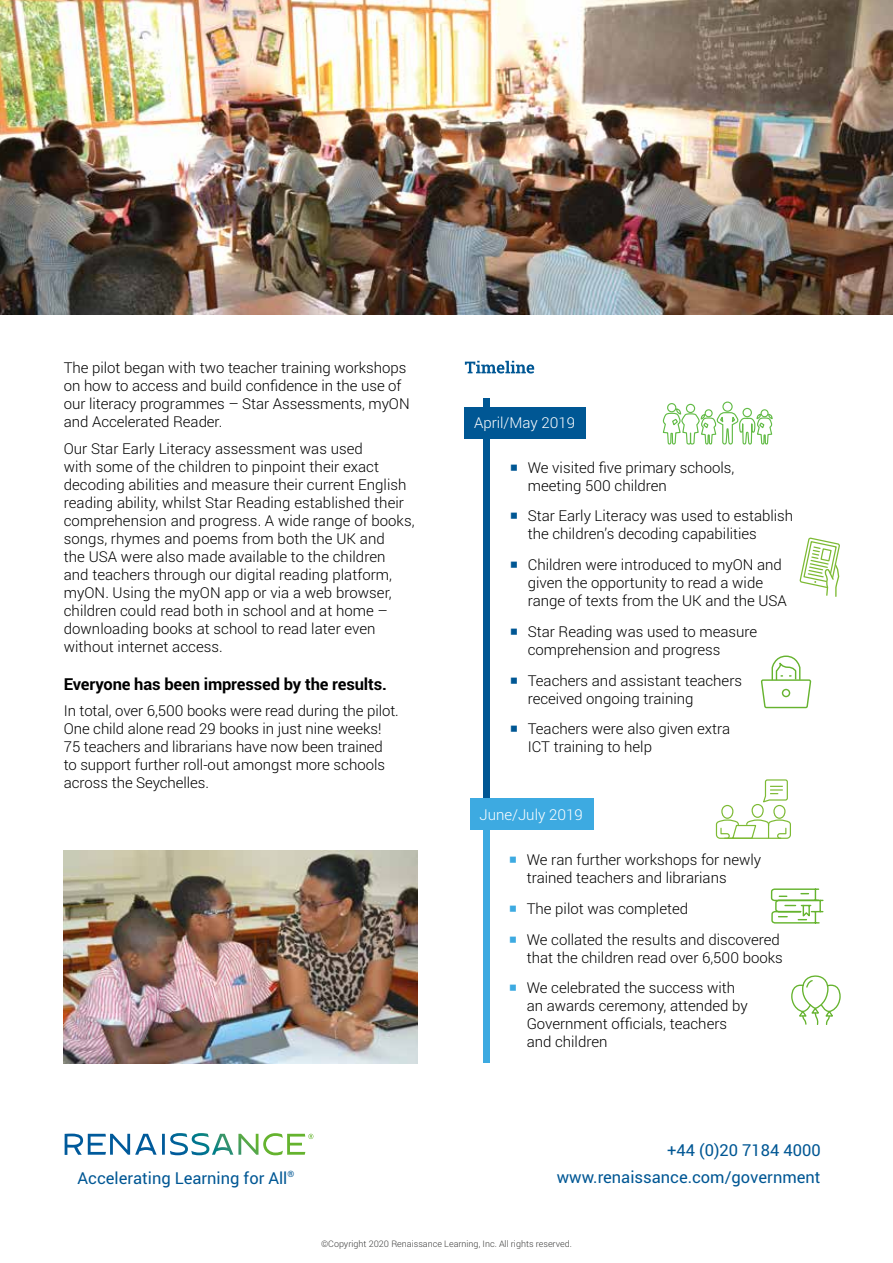
<style>
.page{position:relative;width:893px;height:1263px;background:#fff}
.page>*{position:absolute;margin:0;border:0;box-sizing:border-box;transform-origin:0 0}
.t1{font:16.5px/26.7px "Roboto";color:#005794;text-align:right}
.t2{font:700 16.5px "Roboto";letter-spacing:-.01em;color:#000}
.t3{font:300 15px/18px "Roboto";color:#000}
.t4{font:300 15px "Roboto";color:#fff}
.t5{font:300 9px "Roboto";color:#3c3c3b}
.s1{font-family:"Minion Pro";font-weight:700;font-stretch:condensed;font-size:21px;color:#005794}
.s2{font-family:"Minion Pro";font-weight:700;font-stretch:condensed;font-size:21px;color:#3daae1}
</style>
<div class="page">
<img style="left:0;top:0;width:893px;height:314px">
<div style="left:465px;top:407px;width:121px;height:32px;background:#005794"></div>
<div style="left:483px;top:399px;width:6px;height:408px;background:#005794"></div>
<div style="left:483px;top:806px;width:6px;height:257px;background:#3daae1"></div>
<svg style="left:465px;top:361px;width:69px;height:12px"></svg>
<svg style="left:65px;top:1133px;width:248px;height:22px"></svg>
<svg style="left:763px;top:779px;width:25px;height:24px"></svg>
<div style="left:721px;top:805px;width:12px;height:14px;border:1px solid #7dba34;border-radius:6px"></div>
<div style="left:773px;top:805px;width:12px;height:14px;border:1px solid #7dba34;border-radius:6px"></div>
<svg style="left:715px;top:819px;width:76px;height:20px"></svg>
<div style="left:752px;top:804px;width:12px;height:14px;border:1px solid #7dba34;border-radius:6px"></div>
<hr style="left:728px;top:838px;width:53px;height:1px;background:#7dba34">
<svg style="left:770px;top:888px;width:54px;height:36px"></svg>
<svg style="left:761px;top:655px;width:50px;height:54px"></svg>
<svg style="left:791px;top:975px;width:50px;height:50px"></svg>
<svg style="left:799px;top:537px;width:41px;height:60px"></svg>
<div style="left:722px;top:401px;width:11px;height:11px;border:1px solid #62bb46;border-radius:50%"></div>
<div style="left:686px;top:404px;width:9px;height:9px;border:1px solid #62bb46;border-radius:50%"></div>
<div style="left:667px;top:403px;width:9px;height:9px;border:1px solid #62bb46;border-radius:50%"></div>
<svg style="left:662px;top:407px;width:111px;height:38px"></svg>
<div style="left:470px;top:798px;width:124px;height:32px;background:#3daae1"></div>
<img style="left:64px;top:850px;width:353px;height:213px">
<p class="t3" style="left:64px;top:358px;width:347px">The pilot began with two teacher training workshops on how to access and build confidence in the use of our literacy programmes – Star Assessments, myON and Accelerated Reader.</p>
<p class="t3" style="left:64px;top:439px;width:352px">Our Star Early Literacy assessment was used<br>with some of the children to pinpoint their exact decoding abilities and measure their current English reading ability, whilst Star Reading established their comprehension and progress. A wide range of books, songs, rhymes and poems from both the UK and<br>the USA were also made available to the children<br>and teachers through our digital reading platform, myON. Using the myON app or via a web browser, children could read both in school and at home – downloading books at school to read later even without internet access.</p>
<p class="t2" style="left:64px;top:672px;width:325px">Everyone has been impressed by the results.</p>
<p class="t3" style="left:64px;top:701px;width:337px">In total, over 6,500 books were read during the pilot.<br>One child alone read 29 books in just nine weeks!<br>75 teachers and librarians have now been trained to support further roll-out amongst more schools across the Seychelles.</p>
<p class="t1" style="left:78px;top:1164px;width:218px">Accelerating Learning for All<sup>®</sup></p>
<p class="t4" style="left:474px;top:413px;width:103px">April/May 2019</p>
<p class="t3" style="left:528px;top:458px;width:208px;text-indent:-18px"><span class="s1">■</span> We visited five primary schools, meeting 500 children</p>
<p class="t3" style="left:528px;top:507px;width:267px;text-indent:-18px"><span class="s1">■</span> Star Early Literacy was used to establish the children’s decoding capabilities</p>
<p class="t3" style="left:528px;top:555px;width:261px;text-indent:-18px"><span class="s1">■</span> Children were introduced to myON and given the opportunity to read a wide range of texts from the UK and the USA</p>
<p class="t3" style="left:528px;top:622px;width:231px;text-indent:-18px"><span class="s1">■</span> Star Reading was used to measure comprehension and progress</p>
<p class="t3" style="left:528px;top:671px;width:216px;text-indent:-18px"><span class="s1">■</span> Teachers and assistant teachers received ongoing training</p>
<p class="t3" style="left:528px;top:720px;width:204px;text-indent:-18px"><span class="s1">■</span> Teachers were also given extra<br>ICT training to help</p>
<p class="t4" style="left:479px;top:804px;width:105px">June/July 2019</p>
<p class="t3" style="left:527px;top:850px;width:236px;text-indent:-18px"><span class="s2">■</span> We ran further workshops for newly trained teachers and librarians</p>
<p class="t3" style="left:509px;top:899px;width:181px"><span class="s2">■</span> The pilot was completed</p>
<p class="t3" style="left:509px;top:930px;width:276px;text-align:right"><span class="s2">■</span> We collated the results and discovered that the children read over 6,500 books</p>
<p class="t3" style="left:527px;top:978px;width:223px;text-indent:-18px"><span class="s2">■</span> We celebrated the success with an awards ceremony, attended by<br>Government officials, teachers and children</p>
<p class="t1" style="left:557px;top:1136px;width:265px">+44 (0)20 7184 4000 www.renaissance.com/government</p>
<p class="t5" style="left:321px;top:1238px;width:252px">©Copyright 2020 Renaissance Learning, Inc. All rights reserved.</p>
</div>
